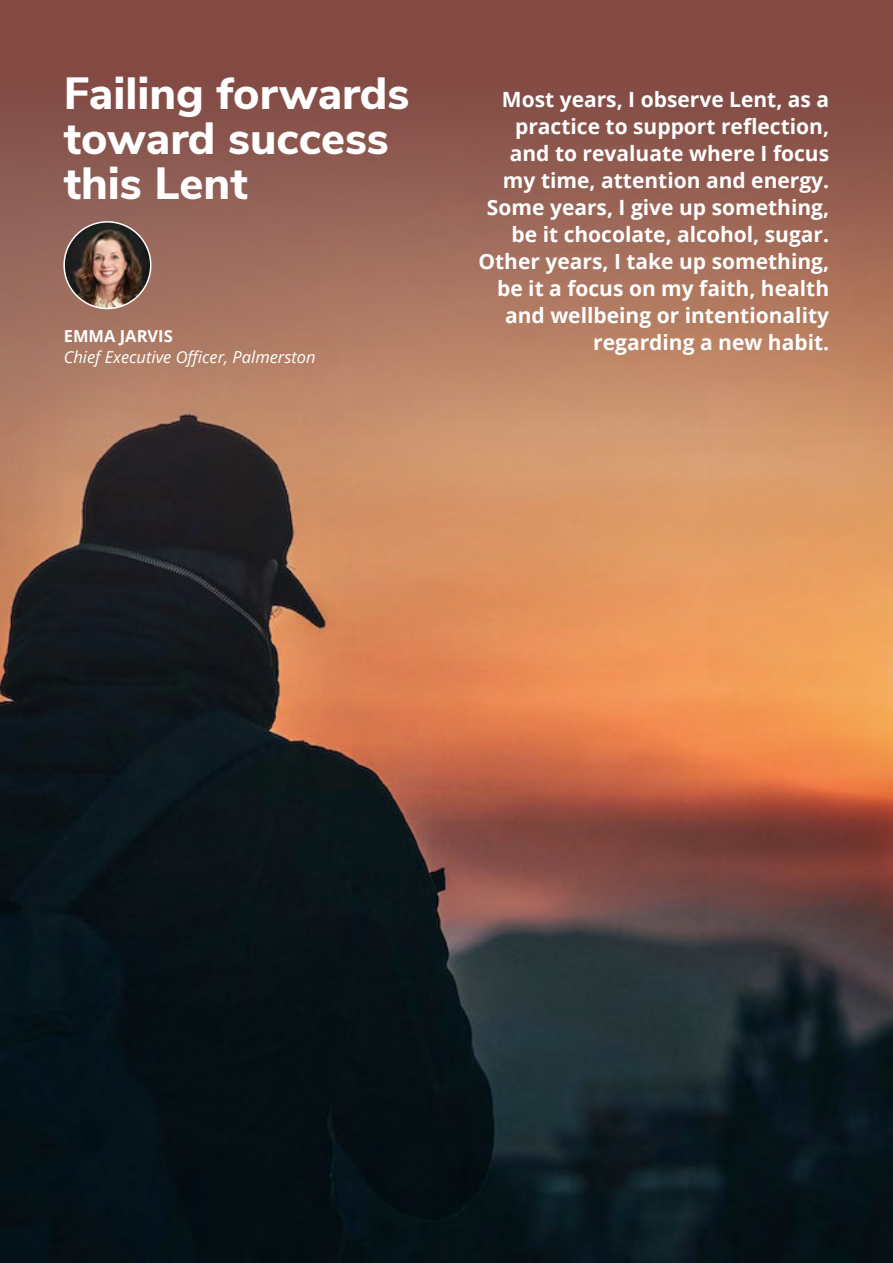
<style>
.page{position:relative;width:893px;height:1263px;background:#834a43}
.page>*{position:absolute;margin:0;border:0;box-sizing:border-box;transform-origin:0 0}
.t1{font:800 45px/45px "Nunito Sans";color:#fff}
.t2{font:700 21px/27px "Open Sans";color:#fff;text-align:right}
.t3{font:italic 16.5px "Open Sans";color:#fff}
.t4{font:700 16.5px "Open Sans";color:#fff}
</style>
<div class="page">
<img style="left:0;top:128px;width:893px;height:1135px">
<img style="left:64px;top:222px;width:87px;height:86px;border-radius:43px">
<div style="left:63px;top:221px;width:88px;height:88px;border:2px solid #fff;border-radius:50%"></div>
<h1 class="t1" style="left:64px;top:69px;width:347px">Failing forwards toward success this Lent</h1>
<p class="t4" style="left:64px;top:325px;width:111px">EMMA JARVIS</p>
<p class="t3" style="left:64px;top:346px;width:253px">Chief Executive Officer, Palmerston</p>
<p class="t2" style="left:478px;top:85px;width:352px">Most years, I observe Lent, as a practice to support reflection, and to revaluate where I focus my time, attention and energy.<br>Some years, I give up something, be it chocolate, alcohol, sugar.<br>Other years, I take up something, be it a focus on my faith, health and wellbeing or intentionality regarding a new habit.</p>
</div>
